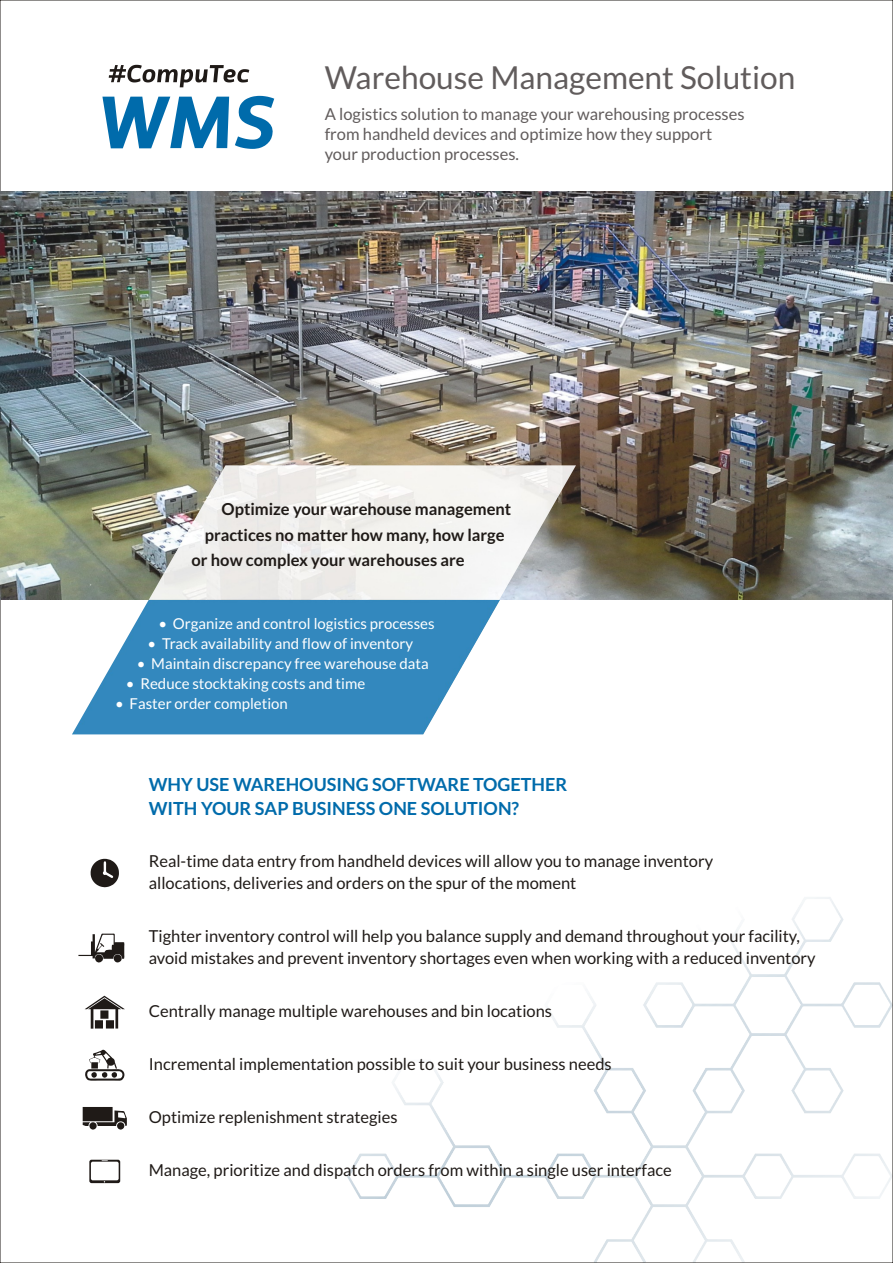
<style>
.page{position:relative;width:893px;height:1263px;background:#fff}
.page>*{position:absolute;margin:0;border:0;box-sizing:border-box;transform-origin:0 0}
.t1{font:31.65px "Lato";color:#615c5c}
.t2{font:700 18px/24px "Lato";color:#006bab}
.t3{font:16.5px/22px "Lato";color:#1f1a17}
.t4{font:16.5px/19.8px "Lato";color:#615c5c}
.t5{font:700 16.5px "Lato";color:#1f1a17}
.t6{font:15px "Lato";color:#fff}
</style>
<div class="page">
<img style="left:347px;top:897px;width:544px;height:364px">
<img style="left:0;top:192px;width:893px;height:408px">
<svg style="left:102px;top:96px;width:172px;height:53px"></svg>
<svg style="left:109px;top:65px;width:140px;height:22px"></svg>
<img style="left:72px;top:600px;width:428px;height:134px">
<img style="left:149px;top:465px;width:427px;height:135px">
<svg style="left:89px;top:1160px;width:31px;height:23px"></svg>
<div style="left:91px;top:1162px;width:28px;height:18px;background:#fff;border-radius:2px"></div>
<svg style="left:85px;top:1049px;width:40px;height:32px"></svg>
<svg style="left:91px;top:859px;width:28px;height:28px"></svg>
<svg style="left:85px;top:996px;width:40px;height:33px"></svg>
<svg style="left:83px;top:1107px;width:44px;height:23px"></svg>
<svg style="left:78px;top:933px;width:46px;height:30px"></svg>
<h1 class="t1" style="left:325px;top:63px;width:472px">Warehouse Management Solution</h1>
<p class="t4" style="left:325px;top:105px;width:421px">A logistics solution to manage your warehousing processes from handheld devices and optimize how they support your production processes.</p>
<p class="t5" style="left:221px;top:502px;width:291px">Optimize your warehouse management</p>
<p class="t5" style="left:205px;top:527px;width:301px">practices no matter how many, how large</p>
<p class="t5" style="left:192px;top:553px;width:275px">or how complex your warehouses are</p>
<p class="t6" style="left:158px;top:617px;width:278px">• Organize and control logistics processes</p>
<p class="t6" style="left:148px;top:637px;width:267px">• Track availability and flow of inventory</p>
<p class="t6" style="left:137px;top:657px;width:293px">• Maintain discrepancy free warehouse data</p>
<p class="t6" style="left:126px;top:677px;width:241px">• Reduce stocktaking costs and time</p>
<p class="t6" style="left:115px;top:697px;width:174px">• Faster order completion</p>
<p class="t2" style="left:149px;top:774px;width:420px">WHY USE WAREHOUSING SOFTWARE TOGETHER<br>WITH YOUR SAP BUSINESS ONE SOLUTION?</p>
<p class="t3" style="left:149px;top:851px;width:566px">Real-time data entry from handheld devices will allow you to manage inventory allocations, deliveries and orders on the spur of the moment</p>
<p class="t3" style="left:149px;top:925px;width:668px">Tighter inventory control will help you balance supply and demand throughout your facility, avoid mistakes and prevent inventory shortages even when working with a reduced inventory</p>
<p class="t3" style="left:149px;top:1001px;width:405px">Centrally manage multiple warehouses and bin locations</p>
<p class="t3" style="left:149px;top:1054px;width:464px">Incremental implementation possible to suit your business needs</p>
<p class="t3" style="left:149px;top:1107px;width:250px">Optimize replenishment strategies</p>
<p class="t3" style="left:149px;top:1160px;width:525px">Manage, prioritize and dispatch orders from within a single user interface</p>
</div>
